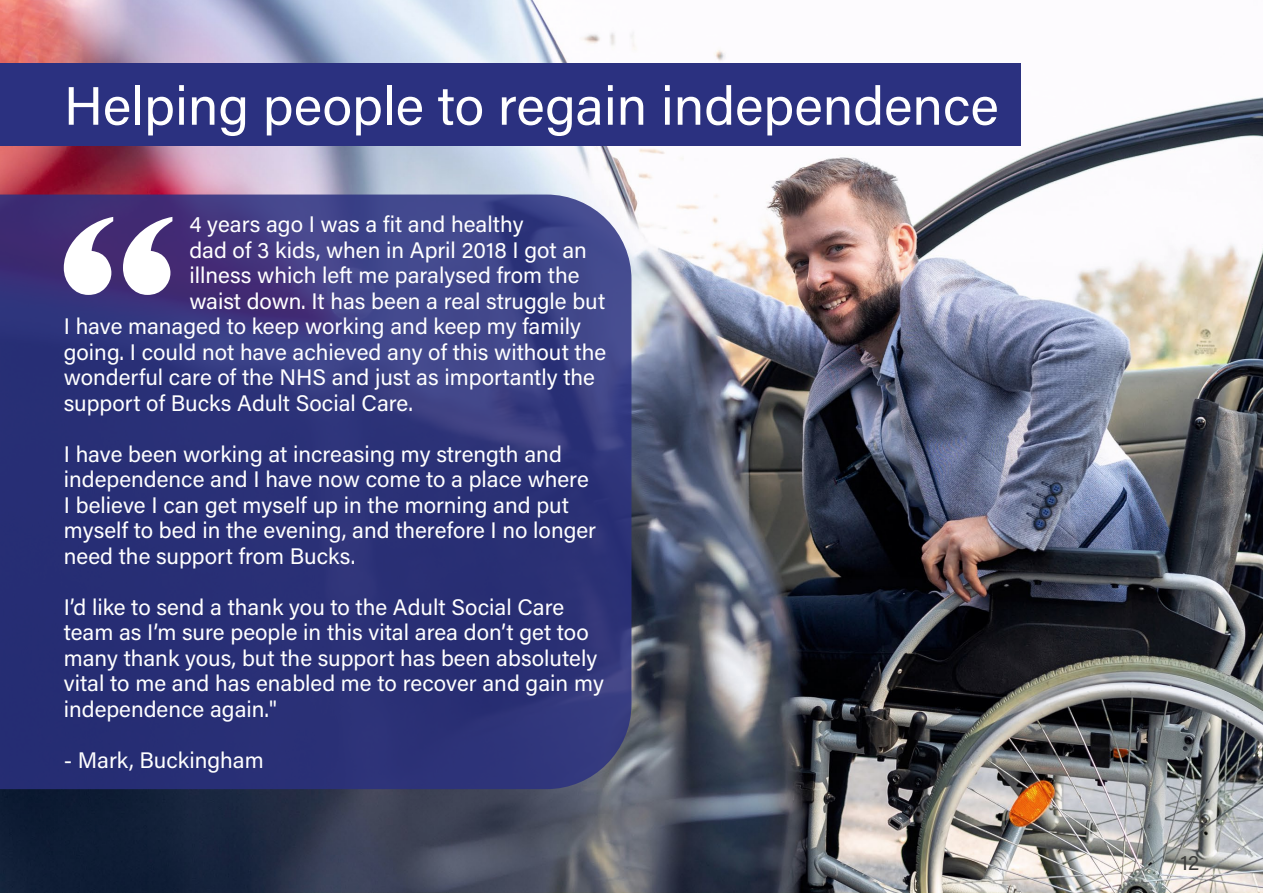
<style>
.page{position:relative;width:1263px;height:893px;background:#fff}
.page>*{position:absolute;margin:0;border:0;box-sizing:border-box;transform-origin:0 0}
.t1{font:54px "Acumin Pro";color:#fff}
.t2{font:22.5px/25.5px "Acumin Pro";color:#fff}
.t3{font:21px "Acumin Pro";color:#3c3c3b}
</style>
<div class="page">
<img style="left:1px;top:1px;width:1262px;height:891px">
<svg style="left:0;top:195px;width:631px;height:594px;background:#31357a"></svg>
<div style="left:0;top:64px;width:1020px;height:82px;background:#2b3180"></div>
<svg style="left:64px;top:217px;width:49px;height:78px"></svg>
<svg style="left:123px;top:217px;width:49px;height:78px"></svg>
<p class="t1" style="left:64px;top:68px;width:936px">Helping people to regain independence</p>
<p class="t2" style="left:189px;top:211px;width:399px">4 years ago I was a fit and healthy<br>dad of 3 kids, when in April 2018 I got an</p>
<p class="t2" style="left:189px;top:262px;width:392px">illness which left me paralysed from the</p>
<p class="t2" style="left:189px;top:287px;width:417px">waist down. It has been a real struggle but</p>
<p class="t2" style="left:64px;top:313px;width:544px">I have managed to keep working and keep my family going. I could not have achieved any of this without the wonderful care of the NHS and just as importantly the support of Bucks Adult Social Care.</p>
<p class="t2" style="left:64px;top:440px;width:534px">I have been working at increasing my strength and independence and I have now come to a place where I believe I can get myself up in the morning and put myself to bed in the evening, and therefore I no longer need the support from Bucks.</p>
<p class="t2" style="left:64px;top:593px;width:542px">I’d like to send a thank you to the Adult Social Care team as I’m sure people in this vital area don’t get too many thank yous, but the support has been absolutely vital to me and has enabled me to recover and gain my independence again."</p>
<p class="t2" style="left:64px;top:746px;width:201px">- Mark, Buckingham</p>
<p class="t3" style="left:1180px;top:848px;width:20px">12</p>
</div>
